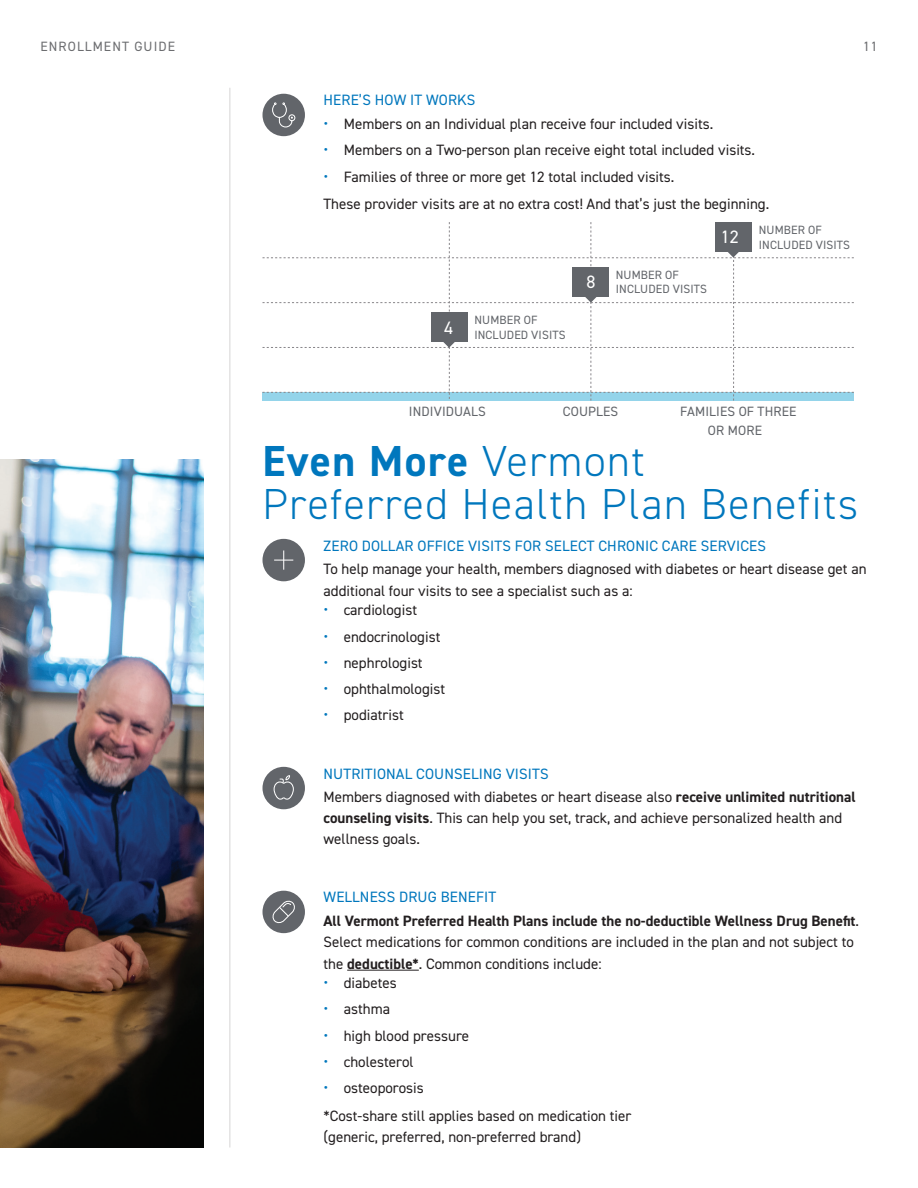
<style>
.page{position:relative;width:918px;height:1188px;background:#fff}
.page>*{position:absolute;margin:0;border:0;box-sizing:border-box;transform-origin:0 0}
.Upper_and_Lower_Ligh{font:300 43.5px/43.5px "DIN2014";letter-spacing:.035em;color:#0077bd}
.t1{font:18px "DIN2014";color:#fff}
.body_copy_black{font:15px/21px "DIN2014";color:#231f20}
.ALL_CAPS_subhead{font:15px "DIN2014";letter-spacing:.01em;color:#0077bd}
.t2{font:13.5px/19.5px "DIN2014";letter-spacing:.01em;color:#62656a;text-align:center}
.t3{font:13.5px "DIN2014";letter-spacing:.08em;color:#6c6d70}
.t4{font:12px/14.4px "DIN2014";letter-spacing:.01em;color:#62656a}
.s1{font-size:16.5px;color:#0077bd}
.s2{font-weight:700}
</style>
<div class="page">
<hr style="left:230px;top:88px;width:1px;height:1060px;background:#231f20">
<img style="left:0;top:459px;width:203px;height:689px">
<div style="left:263px;top:94px;width:42px;height:42px;background:#62656a;border-radius:50%"></div>
<svg style="left:272px;top:102px;width:24px;height:26px"></svg>
<svg style="left:263px;top:222px;width:591px;height:179px"></svg>
<div style="left:263px;top:539px;width:42px;height:42px;background:#62656a;border-radius:50%"></div>
<svg style="left:274px;top:551px;width:19px;height:19px"></svg>
<div style="left:263px;top:767px;width:42px;height:42px;background:#62656a;border-radius:50%"></div>
<svg style="left:273px;top:775px;width:21px;height:25px"></svg>
<div style="left:263px;top:891px;width:42px;height:42px;background:#62656a;border-radius:50%"></div>
<svg style="left:272px;top:900px;width:23px;height:23px"></svg>
<hr style="left:347px;top:970px;width:72px;height:1px;background:#231f20">
<p class="t3" style="left:41px;top:38px;width:136px">ENROLLMENT GUIDE</p>
<p class="t3" style="left:863px;top:38px;width:16px">11</p>
<p class="ALL_CAPS_subhead" style="left:324px;top:91px;width:153px">HERE’S HOW IT WORKS</p>
<p class="body_copy_black" style="left:324px;top:113px;width:391px"><span class="s1">•</span> Members on an Individual plan receive four included visits.</p>
<p class="body_copy_black" style="left:324px;top:139px;width:433px"><span class="s1">•</span> Members on a Two-person plan receive eight total included visits.</p>
<p class="body_copy_black" style="left:324px;top:166px;width:352px"><span class="s1">•</span> Families of three or more get 12 total included visits.</p>
<p class="body_copy_black" style="left:324px;top:193px;width:447px">These provider visits are at no extra cost! And that’s just the beginning.</p>
<p class="t1" style="left:444px;top:316px;width:10px">4</p>
<p class="t4" style="left:474px;top:313px;width:93px">NUMBER OF<br>INCLUDED VISITS</p>
<p class="t1" style="left:587px;top:271px;width:10px">8</p>
<p class="t4" style="left:616px;top:267px;width:93px">NUMBER OF<br>INCLUDED VISITS</p>
<p class="t1" style="left:721px;top:226px;width:19px">12</p>
<p class="t4" style="left:759px;top:223px;width:93px">NUMBER OF<br>INCLUDED VISITS</p>
<p class="t2" style="left:409px;top:401px;width:78px">INDIVIDUALS</p>
<p class="t2" style="left:563px;top:401px;width:57px">COUPLES</p>
<p class="t2" style="left:680px;top:401px;width:118px">FAMILIES OF THREE<br>OR MORE</p>
<p class="Upper_and_Lower_Ligh" style="left:262px;top:439px;width:597px"><span class="s2">Even More</span> Vermont<br>Preferred Health Plan Benefits</p>
<p class="ALL_CAPS_subhead" style="left:324px;top:536px;width:444px">ZERO DOLLAR OFFICE VISITS FOR SELECT CHRONIC CARE SERVICES</p>
<p class="body_copy_black" style="left:324px;top:558px;width:545px;line-height:21.6px">To help manage your health, members diagnosed with diabetes or heart disease get an additional four visits to see a specialist such as a:</p>
<p class="body_copy_black" style="left:324px;top:599px;width:95px"><span class="s1">•</span> cardiologist</p>
<p class="body_copy_black" style="left:324px;top:626px;width:118px"><span class="s1">•</span> endocrinologist</p>
<p class="body_copy_black" style="left:324px;top:652px;width:101px"><span class="s1">•</span> nephrologist</p>
<p class="body_copy_black" style="left:324px;top:678px;width:123px"><span class="s1">•</span> ophthalmologist</p>
<p class="body_copy_black" style="left:324px;top:704px;width:82px"><span class="s1">•</span> podiatrist</p>
<p class="ALL_CAPS_subhead" style="left:324px;top:764px;width:227px">NUTRITIONAL COUNSELING VISITS</p>
<p class="body_copy_black" style="left:324px;top:786px;width:534px">Members diagnosed with diabetes or heart disease also <span class="s2">receive unlimited nutritional counseling visits</span>. This can help you set, track, and achieve personalized health and wellness goals.</p>
<p class="ALL_CAPS_subhead" style="left:324px;top:888px;width:174px">WELLNESS DRUG BENEFIT</p>
<p class="body_copy_black" style="left:324px;top:910px;width:537px"><span class="s2">All Vermont Preferred Health Plans include the no-deductible Wellness Drug Benefit</span>.<br>Select medications for common conditions are included in the plan and not subject to the <span class="s2">deductible*</span>. Common conditions include:</p>
<p class="body_copy_black" style="left:324px;top:972px;width:75px"><span class="s1">•</span> diabetes</p>
<p class="body_copy_black" style="left:324px;top:998px;width:68px"><span class="s1">•</span> asthma</p>
<p class="body_copy_black" style="left:324px;top:1025px;width:147px"><span class="s1">•</span> high blood pressure</p>
<p class="body_copy_black" style="left:324px;top:1051px;width:92px"><span class="s1">•</span> cholesterol</p>
<p class="body_copy_black" style="left:324px;top:1077px;width:102px"><span class="s1">•</span> osteoporosis</p>
<p class="body_copy_black" style="left:324px;top:1105px;width:309px">*Cost-share still applies based on medication tier (generic, preferred, non-preferred brand)</p>
</div>
